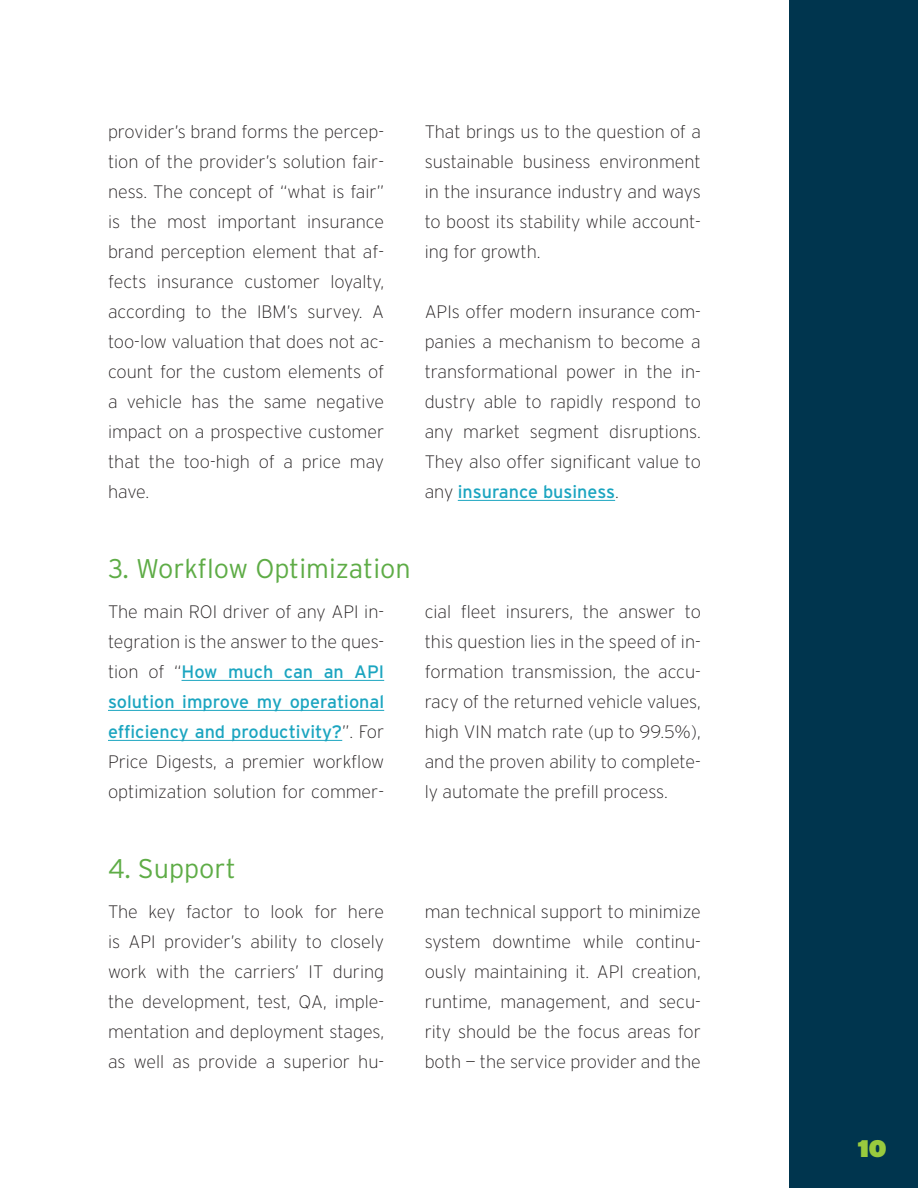
<style>
.page{position:relative;width:918px;height:1188px;background:#fff}
.page>*{position:absolute;margin:0;border:0;box-sizing:border-box;transform-origin:0 0}
.t1{font:300 27px "Interstate";color:#5eac46}
.t2{font:900 24px "Interstate";color:#99ca3e}
.Columns{font:200 18px/30px "Interstate";color:#231f20;text-align:justify}
.s1{font-weight:400;color:#1ba5c0}
</style>
<div class="page">
<hr style="left:458px;top:500px;width:157px;height:1px;background:#1ba5c0">
<hr style="left:182px;top:680px;width:202px;height:1px;background:#1ba5c0">
<hr style="left:108px;top:710px;width:276px;height:1px;background:#1ba5c0">
<hr style="left:108px;top:740px;width:234px;height:1px;background:#1ba5c0">
<div style="left:789px;top:0;width:129px;height:1188px;background:#00354e"></div>
<p class="Columns" style="left:108px;top:117px;width:278px">provider’s brand forms the percep&shy;tion of the provider’s solution fair&shy;ness. The concept of “what is fair” is the most important insurance brand perception element that af&shy;fects insurance customer loyalty, according to the IBM’s survey. A too-low valuation that does not ac&shy;count for the custom elements of a vehicle has the same negative impact on a prospective customer that the too-high of a price may have.</p>
<p class="Columns" style="left:425px;top:117px;width:278px">That brings us to the question of a sustainable business environment in the insurance industry and ways to boost its stability while account&shy;ing for growth.</p>
<p class="Columns" style="left:425px;top:297px;width:278px">APIs offer modern insurance com&shy;panies a mechanism to become a transformational power in the in&shy;dustry able to rapidly respond to any market segment disruptions.<br>They also offer significant value to any <span class="s1">insurance business</span>.</p>
<p class="t1" style="left:108px;top:553px;width:304px">3. Workflow Optimization</p>
<p class="Columns" style="left:108px;top:597px;width:278px">The main ROI driver of any API in&shy;tegration is the answer to the ques&shy;tion of “<span class="s1">How much can an API solution improve my operational efficiency and productivity?</span>”. For Price Digests, a premier workflow optimization solution for commer-</p>
<p class="Columns" style="left:425px;top:597px;width:278px">cial fleet insurers, the answer to this question lies in the speed of in&shy;formation transmission, the accu&shy;racy of the returned vehicle values, high VIN match rate (up to 99.5%), and the proven ability to complete&shy;ly automate the prefill process.</p>
<p class="t1" style="left:108px;top:853px;width:129px">4. Support</p>
<p class="Columns" style="left:108px;top:897px;width:278px">The key factor to look for here is API provider’s ability to closely work with the carriers’ IT during the development, test, QA, imple&shy;mentation and deployment stages, as well as provide a superior hu-</p>
<p class="Columns" style="left:425px;top:897px;width:278px">man technical support to minimize system downtime while continu&shy;ously maintaining it. API creation, runtime, management, and secu&shy;rity should be the focus areas for both — the service provider and the</p>
<p class="t2" style="left:858px;top:1133px;width:30px">10</p>
</div>
